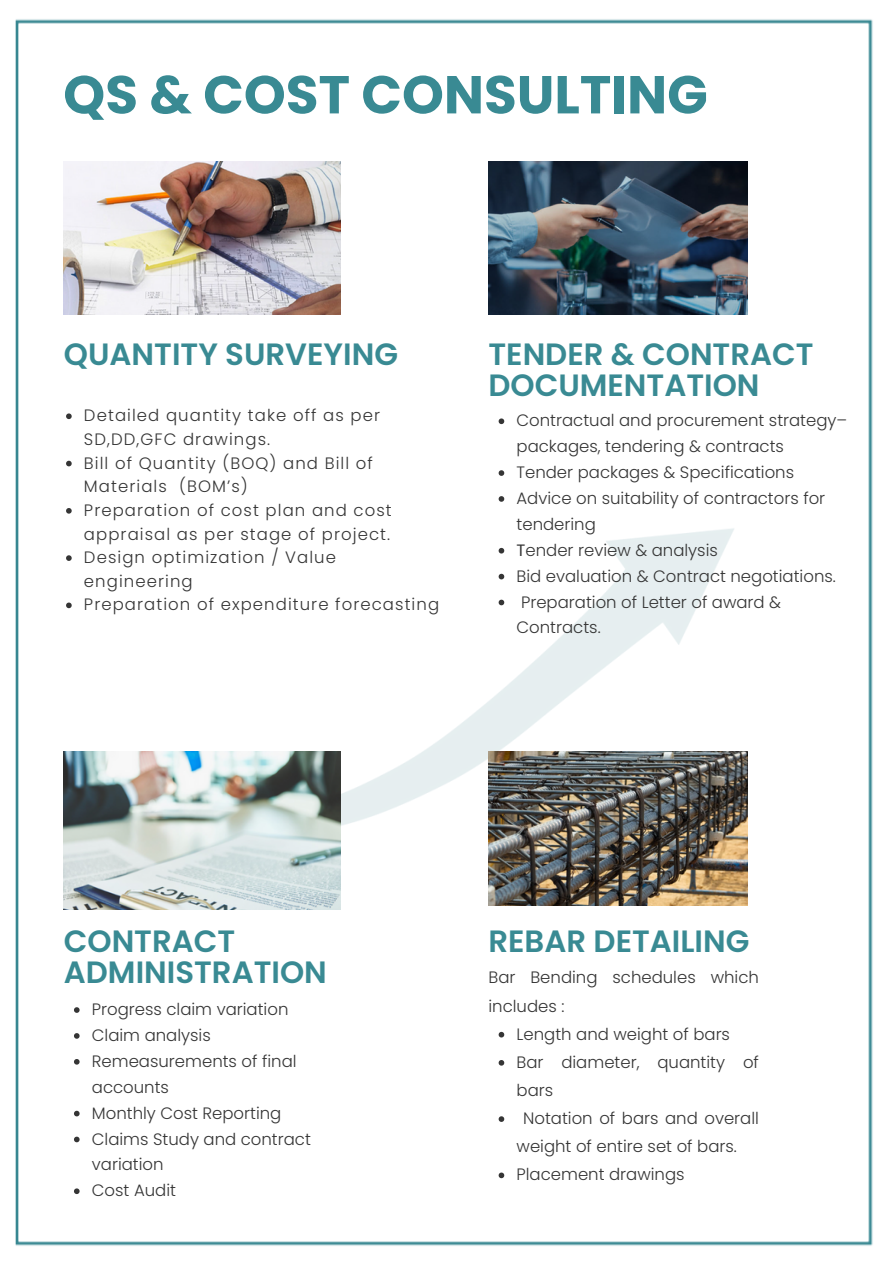
<style>
.page{position:relative;width:894px;height:1264px;background:#fff}
.page>*{position:absolute;margin:0;border:0;box-sizing:border-box;transform-origin:0 0}
.t1{font:700 53.25px "Poppins";color:#398a93}
.t2{font:600 30.75px/30.3px "Poppins";color:#398a93}
.t3{font:300 16.5px/25.8px "Poppins";color:#353535}
.t4{font:300 16.5px/23.7px "Poppins";letter-spacing:.065em;color:#353535}
.s1{font-weight:400}
</style>
<div class="page">
<img style="left:15px;top:19px;width:858px;height:1227px">
<svg style="left:66px;top:413px;width:6px;height:6px"></svg>
<svg style="left:66px;top:461px;width:6px;height:5px"></svg>
<svg style="left:66px;top:508px;width:6px;height:5px"></svg>
<svg style="left:66px;top:555px;width:6px;height:6px"></svg>
<svg style="left:66px;top:602px;width:6px;height:6px"></svg>
<svg style="left:498px;top:418px;width:6px;height:6px"></svg>
<svg style="left:498px;top:470px;width:6px;height:6px"></svg>
<svg style="left:498px;top:496px;width:6px;height:6px"></svg>
<svg style="left:498px;top:548px;width:6px;height:5px"></svg>
<svg style="left:498px;top:574px;width:6px;height:5px"></svg>
<svg style="left:498px;top:599px;width:6px;height:6px"></svg>
<img style="left:64px;top:162px;width:277px;height:153px">
<img style="left:488px;top:162px;width:259px;height:153px">
<img style="left:64px;top:751px;width:277px;height:158px">
<img style="left:488px;top:751px;width:259px;height:154px">
<svg style="left:74px;top:1007px;width:6px;height:5px"></svg>
<svg style="left:74px;top:1033px;width:6px;height:5px"></svg>
<svg style="left:74px;top:1058px;width:6px;height:6px"></svg>
<svg style="left:74px;top:1110px;width:6px;height:6px"></svg>
<svg style="left:74px;top:1136px;width:6px;height:6px"></svg>
<svg style="left:74px;top:1188px;width:6px;height:5px"></svg>
<svg style="left:498px;top:1031px;width:6px;height:6px"></svg>
<svg style="left:498px;top:1059px;width:6px;height:6px"></svg>
<svg style="left:498px;top:1116px;width:6px;height:5px"></svg>
<svg style="left:498px;top:1172px;width:6px;height:6px"></svg>
<p class="t1" style="left:63px;top:57px;width:646px">QS &amp; COST CONSULTING</p>
<p class="t2" style="left:64px;top:339px;width:335px">QUANTITY SURVEYING</p>
<p class="t2" style="left:488px;top:339px;width:326px">TENDER &amp; CONTRACT<br>DOCUMENTATION</p>
<p class="t4" style="left:84px;top:404px;width:297px">Detailed quantity take off as per<br>SD,DD,GFC drawings.</p>
<p class="t4" style="left:84px;top:451px;width:290px">Bill of Quantity (BOQ) and Bill of<br>Materials (BOM’s)</p>
<p class="t4" style="left:84px;top:498px;width:309px">Preparation of cost plan and cost appraisal as per stage of project.</p>
<p class="t4" style="left:84px;top:545px;width:253px">Design optimization / Value engineering</p>
<p class="t4" style="left:84px;top:593px;width:356px">Preparation of expenditure forecasting</p>
<p class="t3" style="left:516px;top:407px;width:332px">Contractual and procurement strategy– packages, tendering &amp; contracts</p>
<p class="t3" style="left:516px;top:459px;width:279px">Tender packages &amp; Specifications</p>
<p class="t3" style="left:516px;top:485px;width:310px">Advice on suitability of contractors for tendering</p>
<p class="t3" style="left:516px;top:537px;width:203px"><span class="s1">T</span>ender review &amp; analysis</p>
<p class="t3" style="left:516px;top:563px;width:321px">Bid evaluation &amp; Contract negotiations.</p>
<p class="t3" style="left:516px;top:589px;width:266px">Preparation of Letter of award &amp;<br>Contracts.</p>
<p class="t2" style="left:64px;top:926px;width:264px">CONTRACT<br>ADMINISTRATION</p>
<p class="t3" style="left:92px;top:996px;width:198px">Progress claim variation</p>
<p class="t3" style="left:92px;top:1022px;width:120px">Claim analysis</p>
<p class="t3" style="left:92px;top:1048px;width:206px">Remeasurements of final accounts</p>
<p class="t3" style="left:92px;top:1099px;width:191px">Monthly Cost Reporting</p>
<p class="t3" style="left:92px;top:1125px;width:220px">Claims Study and contract variation</p>
<p class="t3" style="left:92px;top:1177px;width:86px">Cost Audit</p>
<p class="t2" style="left:488px;top:926px;width:262px">REBAR DETAILING</p>
<p class="t3" style="left:488px;top:963px;width:272px;line-height:28.2px">Bar Bending schedules which includes :</p>
<p class="t3" style="left:516px;top:1021px;width:215px">Length and weight of bars</p>
<p class="t3" style="left:516px;top:1047px;width:244px;line-height:28.2px">Bar diameter, quantity of bars</p>
<p class="t3" style="left:516px;top:1104px;width:244px;line-height:28.2px;text-indent:7px">Notation of bars and overall weight of entire set of bars.</p>
<p class="t3" style="left:516px;top:1161px;width:169px">Placement drawings</p>
</div>
